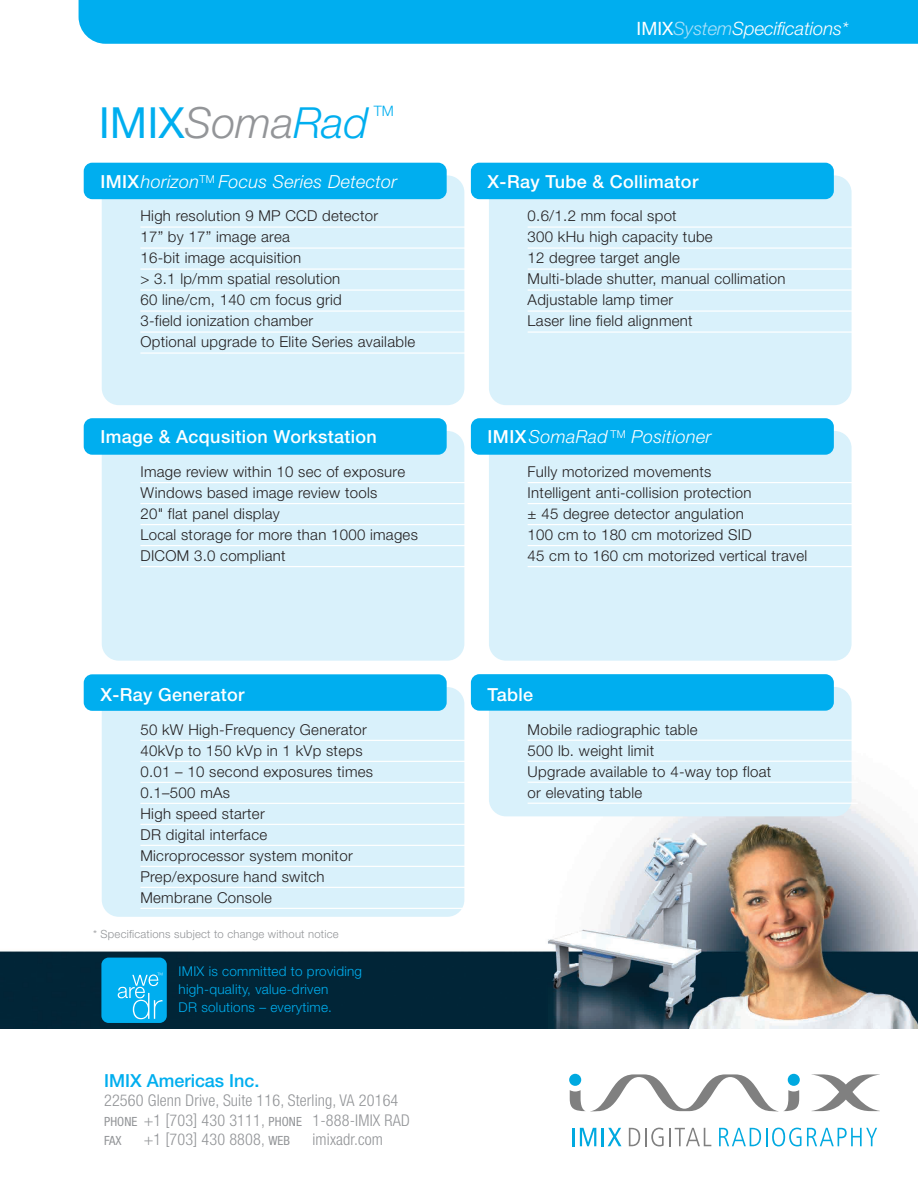
<style>
.page{position:relative;width:918px;height:1188px;background:#fff}
.page>*{position:absolute;margin:0;border:0;box-sizing:border-box;transform-origin:0 0}
.t1{font:42.9px "Helvetica Neue";color:#00aeef}
.t2{font:italic 300 18.45px "Helvetica Neue";color:#fff}
.t3{font:500 18px "Helvetica Neue";letter-spacing:.02em;color:#fff}
.t4{font:italic 300 18px "Helvetica Neue";letter-spacing:.02em;color:#fff}
.t5{font:500 18px "Helvetica Neue";color:#00aeef}
.t6{font:300 condensed 16.2px/19.5px "Helvetica Neue";letter-spacing:.01em;color:#939598}
.t7{font:300 15px/21px "Helvetica Neue";letter-spacing:.02em;color:#231f20}
.t8{font:15px/21px "Helvetica Neue Light TT";letter-spacing:.02em;color:#231f20}
.t9{font:300 14.4px "Helvetica Neue";color:#00aeef}
.t10{font:13.5px/18px "Helvetica Neue Light TT";letter-spacing:.02em;color:#00aeef}
.t11{font:condensed 12.75px "Helvetica Neue";color:#939598}
.t12{font:300 11.25px "Helvetica Neue";letter-spacing:.02em;color:#939598}
.s1{font-weight:300;font-style:italic;color:#939598}
.s2{font-weight:300;font-style:italic}
.s3{font-weight:500;font-style:normal}
.s4{font-weight:400;font-size:12.75px}
.s5{font-size:15.6px}
.s6{font-weight:400;font-style:normal}
.s7{color:#aae0f9}
</style>
<div class="page">
<img style="left:0;top:722px;width:918px;height:306px">
<div style="left:79px;top:0;width:839px;height:44px;background:#00aeef"></div>
<div style="left:102px;top:175px;width:362px;height:230px;background:#d9f1fb;border-radius:17px"></div>
<div style="left:84px;top:163px;width:363px;height:36px;background:#00aeef;border-radius:9px"></div>
<hr style="left:140px;top:226px;width:331px;height:2px;background:#fff">
<hr style="left:140px;top:247px;width:331px;height:2px;background:#fff">
<hr style="left:140px;top:268px;width:331px;height:2px;background:#fff">
<hr style="left:140px;top:289px;width:331px;height:2px;background:#fff">
<hr style="left:140px;top:310px;width:331px;height:2px;background:#fff">
<hr style="left:140px;top:331px;width:331px;height:2px;background:#fff">
<hr style="left:140px;top:352px;width:331px;height:2px;background:#fff">
<div style="left:102px;top:431px;width:362px;height:230px;background:#d9f1fb;border-radius:17px"></div>
<div style="left:84px;top:418px;width:363px;height:37px;background:#00aeef;border-radius:9px"></div>
<hr style="left:140px;top:482px;width:331px;height:1px;background:#fff">
<hr style="left:140px;top:503px;width:331px;height:1px;background:#fff">
<hr style="left:140px;top:524px;width:331px;height:1px;background:#fff">
<hr style="left:140px;top:545px;width:331px;height:1px;background:#fff">
<hr style="left:140px;top:566px;width:331px;height:1px;background:#fff">
<div style="left:489px;top:175px;width:363px;height:230px;background:#d9f1fb;border-radius:17px"></div>
<div style="left:471px;top:163px;width:363px;height:36px;background:#00aeef;border-radius:9px"></div>
<hr style="left:528px;top:226px;width:330px;height:2px;background:#fff">
<hr style="left:528px;top:247px;width:330px;height:2px;background:#fff">
<hr style="left:528px;top:268px;width:330px;height:2px;background:#fff">
<hr style="left:528px;top:289px;width:330px;height:2px;background:#fff">
<hr style="left:528px;top:310px;width:330px;height:2px;background:#fff">
<hr style="left:528px;top:331px;width:330px;height:2px;background:#fff">
<div style="left:489px;top:431px;width:363px;height:230px;background:#d9f1fb;border-radius:17px"></div>
<div style="left:471px;top:418px;width:363px;height:37px;background:#00aeef;border-radius:9px"></div>
<hr style="left:528px;top:482px;width:330px;height:1px;background:#fff">
<hr style="left:528px;top:503px;width:330px;height:1px;background:#fff">
<hr style="left:528px;top:524px;width:330px;height:1px;background:#fff">
<hr style="left:528px;top:545px;width:330px;height:1px;background:#fff">
<hr style="left:528px;top:566px;width:330px;height:1px;background:#fff">
<div style="left:102px;top:687px;width:362px;height:230px;background:#d9f1fb;border-radius:17px"></div>
<div style="left:84px;top:674px;width:363px;height:37px;background:#00aeef;border-radius:9px"></div>
<svg style="left:811px;top:1074px;width:69px;height:37px"></svg>
<svg style="left:572px;top:1128px;width:2px;height:18px"></svg>
<svg style="left:580px;top:1128px;width:16px;height:18px"></svg>
<svg style="left:602px;top:1128px;width:20px;height:18px"></svg>
<svg style="left:629px;top:1128px;width:82px;height:18px"></svg>
<svg style="left:719px;top:1128px;width:158px;height:18px"></svg>
<svg style="left:570px;top:1074px;width:229px;height:37px"></svg>
<div style="left:101px;top:958px;width:66px;height:65px;background:#00aeef;border-radius:7px"></div>
<svg style="left:118px;top:973px;width:44px;height:46px"></svg>
<div style="left:489px;top:687px;width:363px;height:129px;background:#d9f1fb;border-radius:17px"></div>
<div style="left:471px;top:674px;width:363px;height:37px;background:#00aeef;border-radius:9px"></div>
<hr style="left:528px;top:740px;width:330px;height:1px;background:#fff">
<hr style="left:528px;top:761px;width:330px;height:1px;background:#fff">
<hr style="left:528px;top:782px;width:330px;height:1px;background:#fff">
<hr style="left:528px;top:803px;width:330px;height:1px;background:#fff">
<hr style="left:140px;top:740px;width:331px;height:1px;background:#fff">
<hr style="left:140px;top:761px;width:331px;height:1px;background:#fff">
<hr style="left:140px;top:782px;width:331px;height:1px;background:#fff">
<hr style="left:140px;top:803px;width:331px;height:1px;background:#fff">
<hr style="left:140px;top:824px;width:331px;height:1px;background:#fff">
<hr style="left:140px;top:845px;width:331px;height:1px;background:#fff">
<hr style="left:140px;top:866px;width:331px;height:1px;background:#fff">
<hr style="left:140px;top:887px;width:331px;height:1px;background:#fff">
<hr style="left:140px;top:908px;width:331px;height:1px;background:#fff">
<h1 class="t1" style="left:99px;top:107px;width:271px">IMIX<span class="s1">Soma</span><span class="s2">Rad</span></h1>
<p class="t9" style="left:374px;top:106px;width:21px">TM</p>
<p class="t4" style="left:100px;top:175px;width:299px"><span class="s3">IMIX</span>horizon<sup>TM</sup> Focus Series Detector</p>
<p class="t7" style="left:140px;top:207px;width:276px">High resolution 9 MP CCD detector<br>17” by 17” image area<br>16-bit image acquisition<br>&gt; 3.1 lp/mm spatial resolution<br>60 line/cm, 140 cm focus grid<br>3-field ionization chamber<br>Optional upgrade to Elite Series available</p>
<p class="t3" style="left:100px;top:430px;width:278px">Image &amp; Acqusition Workstation</p>
<p class="t7" style="left:140px;top:462px;width:279px">Image review within 10 sec of exposure<br>Windows based image review tools<br>20" flat panel display<br>Local storage for more than 1000 images<br>DICOM 3.0 compliant</p>
<p class="t3" style="left:100px;top:688px;width:145px">X-Ray Generator</p>
<p class="t8" style="left:140px;top:719px;width:234px">50 kW High-Frequency Generator<br>40kVp to 150 kVp in 1 kVp steps<br>0.01 – 10 second exposures times<br>0.1–500 mAs<br>High speed starter<br>DR digital interface<br>Microprocessor system monitor<br>Prep/exposure hand switch<br>Membrane Console</p>
<p class="t12" style="left:93px;top:930px;width:247px">* Specifications subject to change without notice</p>
<p class="t10" style="left:179px;top:962px;width:185px">IMIX is committed to providing high-quality, value-driven<br>DR solutions – everytime.</p>
<p class="t5" style="left:104px;top:1074px;width:157px">IMIX Americas Inc.</p>
<p class="t6" style="left:104px;top:1092px;width:307px">22560 Glenn Drive, Suite 116, Sterling, VA 20164<br><span class="s4">PHONE</span> +1 [703] 430 3111, <span class="s4">PHONE</span> 1-888-IMIX RAD</p>
<p class="t11" style="left:104px;top:1136px;width:19px">FAX</p>
<p class="t6" style="left:144px;top:1131px;width:148px">+1 [703] 430 8808<span class="s5">,</span> <span class="s4">WEB</span></p>
<p class="t6" style="left:312px;top:1131px;width:72px">imixadr.com</p>
<p class="t2" style="left:637px;top:22px;width:213px"><span class="s6">IMIX</span><span class="s7">System</span>Specifications*</p>
<p class="t3" style="left:488px;top:175px;width:212px">X-Ray Tube &amp; Collimator</p>
<p class="t7" style="left:528px;top:207px;width:259px">0.6/1.2 mm focal spot<br>300 kHu high capacity tube<br>12 degree target angle<br>Multi-blade shutter, manual collimation<br>Adjustable lamp timer<br>Laser line field alignment</p>
<p class="t4" style="left:488px;top:430px;width:226px"><span class="s3">IMIX</span>SomaRad <sup>TM</sup> Positioner</p>
<p class="t7" style="left:528px;top:462px;width:281px">Fully motorized movements<br>Intelligent anti-collision protection<br>± 45 degree detector angulation<br>100 cm to 180 cm motorized SID<br>45 cm to 160 cm motorized vertical travel</p>
<p class="t3" style="left:488px;top:688px;width:47px">Table</p>
<p class="t8" style="left:528px;top:718px;width:245px">Mobile radiographic table<br>500 lb. weight limit<br>Upgrade available to 4-way top float or elevating table</p>
</div>
